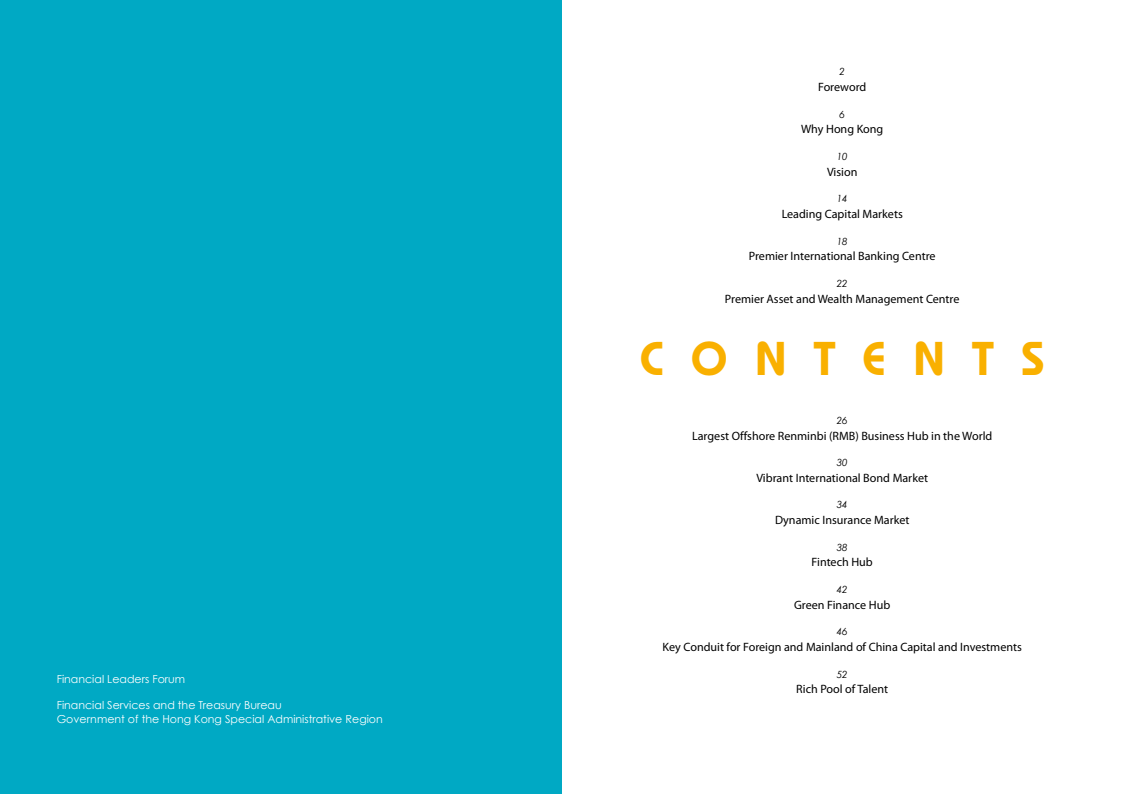
<style>
.page{position:relative;width:1123px;height:794px;background:#fff}
.page>*{position:absolute;margin:0;border:0;box-sizing:border-box;transform-origin:0 0}
.t1{font:600 47.3px "Bauhaus Std";letter-spacing:.58em;color:#f9b000}
.t2{font:12.1px "Myriad Pro";color:#000}
.t3{font:11px/14.3px "Century Gothic";color:#fff}
.t4{font:italic 9.9px "Century Gothic";color:#000}
</style>
<div class="page">
<div style="left:0;top:0;width:561px;height:794px;background:#00a9c4"></div>
<p class="t3" style="left:57px;top:672px;width:130px">Financial Leaders Forum</p>
<p class="t3" style="left:57px;top:697px;width:328px">Financial Services and the Treasury Bureau<br>Government of the Hong Kong Special Administrative Region</p>
<p class="t4" style="left:839px;top:66px;width:7px">2</p>
<p class="t2" style="left:818px;top:80px;width:50px">Foreword</p>
<p class="t4" style="left:839px;top:108px;width:7px">6</p>
<p class="t2" style="left:801px;top:123px;width:84px">Why Hong Kong</p>
<p class="t4" style="left:836px;top:150px;width:12px">10</p>
<p class="t2" style="left:827px;top:165px;width:32px">Vision</p>
<p class="t4" style="left:836px;top:193px;width:12px">14</p>
<p class="t2" style="left:781px;top:207px;width:123px">Leading Capital Markets</p>
<p class="t4" style="left:836px;top:235px;width:12px">18</p>
<p class="t2" style="left:749px;top:249px;width:188px">Premier International Banking Centre</p>
<p class="t4" style="left:836px;top:277px;width:12px">22</p>
<p class="t2" style="left:725px;top:292px;width:236px">Premier Asset and Wealth Management Centre</p>
<h1 class="t1" style="left:639px;top:330px;width:406px">CONTENTS</h1>
<p class="t4" style="left:836px;top:414px;width:12px">26</p>
<p class="t2" style="left:692px;top:429px;width:302px">Largest Offshore Renminbi (RMB) Business Hub in the World</p>
<p class="t4" style="left:836px;top:456px;width:12px">30</p>
<p class="t2" style="left:756px;top:471px;width:173px">Vibrant International Bond Market</p>
<p class="t4" style="left:836px;top:499px;width:12px">34</p>
<p class="t2" style="left:775px;top:513px;width:136px">Dynamic Insurance Market</p>
<p class="t4" style="left:836px;top:541px;width:12px">38</p>
<p class="t2" style="left:811px;top:556px;width:63px">Fintech Hub</p>
<p class="t4" style="left:836px;top:583px;width:12px">42</p>
<p class="t2" style="left:794px;top:598px;width:98px">Green Finance Hub</p>
<p class="t4" style="left:836px;top:625px;width:12px">46</p>
<p class="t2" style="left:662px;top:640px;width:361px">Key Conduit for Foreign and Mainland of China Capital and Investments</p>
<p class="t4" style="left:836px;top:668px;width:12px">52</p>
<p class="t2" style="left:796px;top:682px;width:93px">Rich Pool of Talent</p>
</div>
